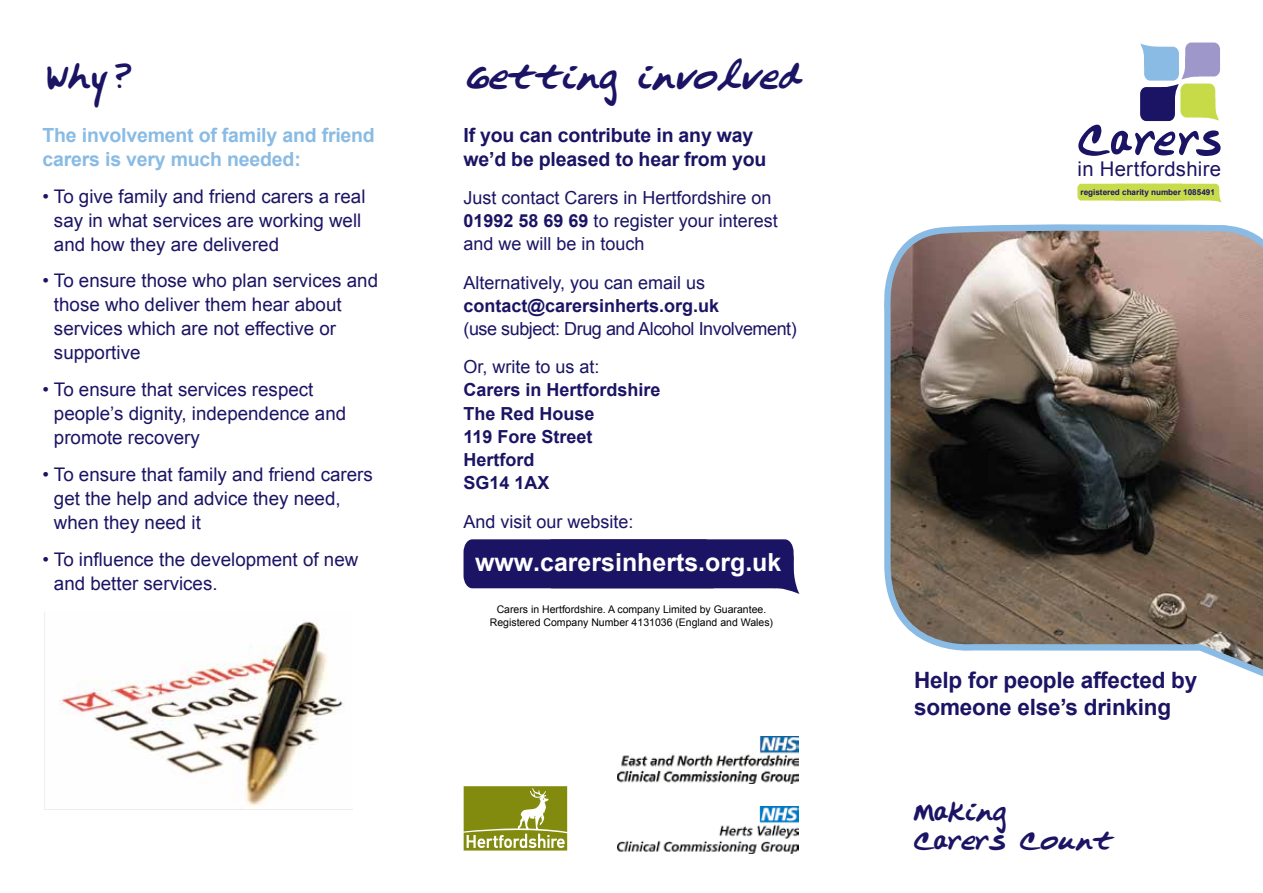
<style>
.page{position:relative;width:1263px;height:893px;background:#fff}
.page>*{position:absolute;margin:0;border:0;box-sizing:border-box;transform-origin:0 0}
.t1{font:37.5px "Rustys Hand";letter-spacing:-.025em;color:#1b1464}
.t2{font:27.9px/29.4px "Rustys Hand";letter-spacing:-.02em;color:#1b1464}
.t3{font:700 24.9px "Arial";color:#fff}
.t4{font:700 22.5px/27px "Arial";letter-spacing:-.01em;color:#1b1464}
.t5{font:20.25px "Arial";letter-spacing:.015em;color:#1b1464}
.t6{font:700 19.5px/24px "Arial";letter-spacing:-.01em;color:#89bbe4}
.t7{font:700 19.5px/24px "Arial";letter-spacing:-.01em;color:#1b1464}
.t8{font:18.75px/24px "Arial";color:#1b1464}
.t9{font:18px/23.2px "Arial";color:#1b1464}
.t10{font:700 18px/23.2px "Arial";color:#1b1464}
.t11{font:18px/38.1px "Arial";letter-spacing:-.025em;color:#1b1464}
.t12{font:10.5px/13.5px "Arial";color:#000;text-align:center}
.t13{font:700 8.1px "Arial";color:#1b1464}
.s1{font-weight:700}
</style>
<div class="page">
<svg style="left:884px;top:224px;width:379px;height:453px;background:#786d65"></svg>
<svg style="left:463px;top:539px;width:336px;height:55px;background:#363076"></svg>
<svg style="left:464px;top:786px;width:103px;height:64px;background:#989e37"></svg>
<img style="left:44px;top:613px;width:309px;height:197px">
<img style="left:617px;top:736px;width:181px;height:47px">
<img style="left:617px;top:806px;width:181px;height:47px">
<svg style="left:1078px;top:43px;width:142px;height:113px"></svg>
<svg style="left:1077px;top:184px;width:145px;height:18px;background:#cdde5b"></svg>
<h1 class="t1" style="left:43px;top:53px;width:90px">Why?</h1>
<p class="t6" style="left:43px;top:123px;width:334px">The involvement of family and friend carers is very much needed:</p>
<p class="t8" style="left:54px;top:184px;width:313px;text-indent:-11px">• To give family and friend carers a real say in what services are working well and how they are delivered</p>
<p class="t8" style="left:54px;top:269px;width:326px;text-indent:-11px">• To ensure those who plan services and those who deliver them hear about services which are not effective or supportive</p>
<p class="t8" style="left:54px;top:377px;width:294px;text-indent:-11px">• To ensure that services respect people’s dignity, independence and promote recovery</p>
<p class="t8" style="left:54px;top:462px;width:320px;text-indent:-11px">• To ensure that family and friend carers get the help and advice they need, when they need it</p>
<p class="t8" style="left:54px;top:547px;width:306px;text-indent:-11px">• To influence the development of new and better services.</p>
<h1 class="t1" style="left:463px;top:53px;width:340px">Getting involved</h1>
<p class="t7" style="left:463px;top:123px;width:304px">If you can contribute in any way we’d be pleased to hear from you</p>
<p class="t9" style="left:463px;top:186px;width:316px">Just contact Carers in Hertfordshire on<br><span class="s1">01992 58 69 69</span> to register your interest and we will be in touch</p>
<p class="t9" style="left:463px;top:271px;width:243px">Alternatively, you can email us</p>
<p class="t10" style="left:463px;top:294px;width:257px">contact@carersinherts.org.uk</p>
<p class="t11" style="left:463px;top:310px;width:335px">(use subject: Drug and Alcohol Involvement)<br>Or, write to us at:</p>
<p class="t10" style="left:463px;top:378px;width:199px">Carers in Hertfordshire<br>The Red House<br>119 Fore Street<br>Hertford<br>SG14 1AX</p>
<p class="t9" style="left:463px;top:510px;width:172px">And visit our website:</p>
<h3 class="t3" style="left:475px;top:548px;width:308px">www.carersinherts.org.uk</h3>
<p class="t12" style="left:490px;top:602px;width:285px">Carers in Hertfordshire. A company Limited by Guarantee.<br>Registered Company Number 4131036 (England and Wales)</p>
<p class="t5" style="left:1077px;top:156px;width:145px">in Hertfordshire</p>
<p class="t13" style="left:1080px;top:188px;width:136px">registered charity number 1085491</p>
<p class="t4" style="left:914px;top:666px;width:284px">Help for people affected by someone else’s drinking</p>
<h2 class="t2" style="left:911px;top:796px;width:204px">Making<br>Carers Count</h2>
</div>
